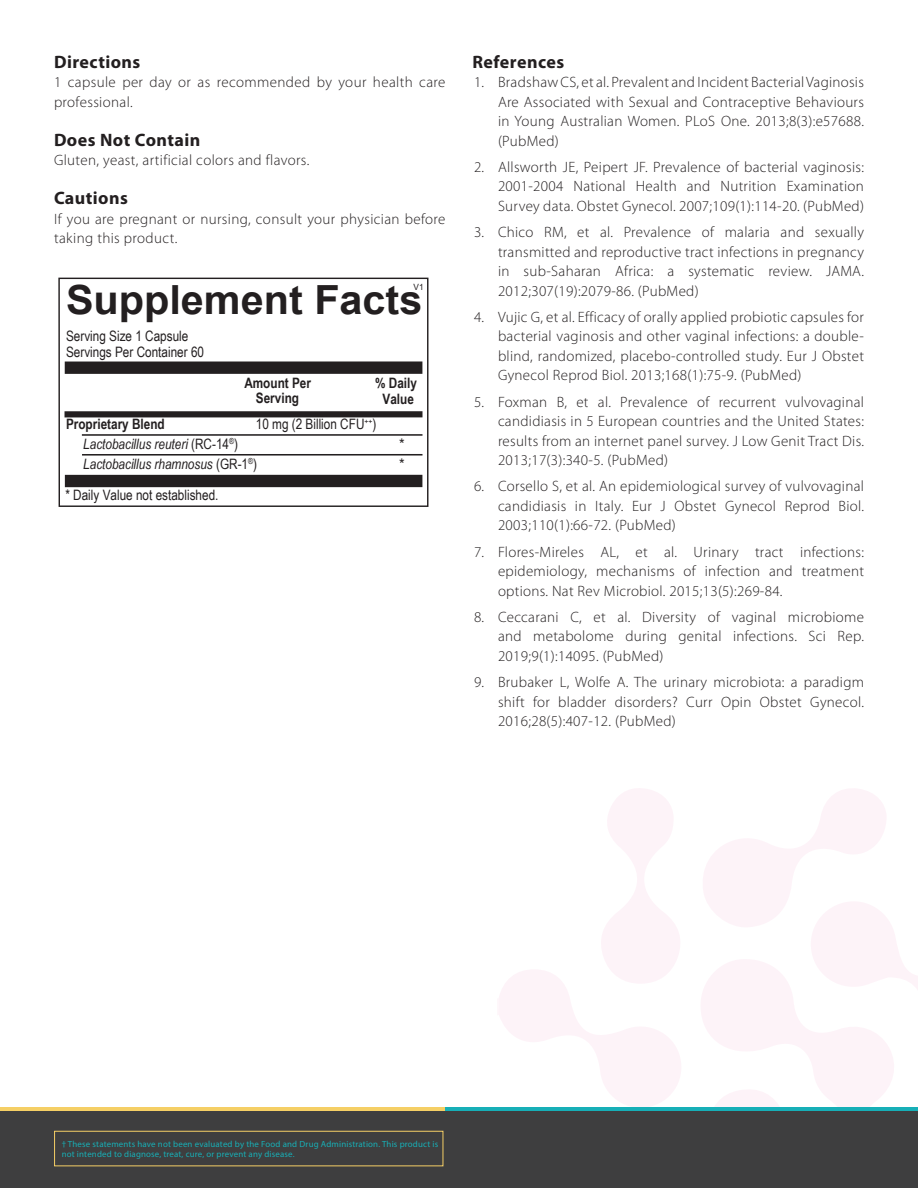
<style>
.page{position:relative;width:918px;height:1188px;background:#fff}
.page>*{position:absolute;margin:0;border:0;box-sizing:border-box;transform-origin:0 0}
.t1{font:700 40.2px "Arial";color:#231f20}
.t2{font:700 18px "Myriad Pro";letter-spacing:.025em;color:#231f20}
.t3{font:300 15px/19.5px "Myriad Pro";letter-spacing:.02em;color:#231f20;text-align:justify}
.t4{font:14.4px "Arial Narrow";color:#231f20}
.t5{font:italic 14.4px/19.6px "Arial Narrow";color:#231f20}
.t6{font:700 14.4px/15.9px "Arial Narrow";color:#231f20;text-align:center}
.t7{font:14.4px "Arial";color:#231f20}
.t8{font:8.85px/10.6px "Myriad Pro";letter-spacing:.02em;color:#18afb6}
.t9{font:8.55px "Arial";color:#231f20;scale:.96 1}
.s1{font-weight:700;font-style:normal}
.s2{font-style:normal}
</style>
<div class="page">
<svg style="left:499px;top:788px;width:419px;height:319px"></svg>
<div style="left:0;top:1107px;width:918px;height:81px;background:#17afb7"></div>
<div style="left:0;top:1107px;width:445px;height:81px;background:#f5cf65"></div>
<div style="left:0;top:1111px;width:918px;height:77px;background:#3e3e3f"></div>
<div style="left:54px;top:1131px;width:389px;height:35px;border:1px solid #f5cf66"></div>
<div style="left:58px;top:278px;width:370px;height:229px;border:1px solid #231f20"></div>
<div style="left:65px;top:361px;width:357px;height:13px;background:#231f20"></div>
<div style="left:65px;top:411px;width:358px;height:6px;background:#231f20"></div>
<div style="left:65px;top:475px;width:357px;height:12px;background:#231f20"></div>
<hr style="left:82px;top:434px;width:341px;height:2px;background:#231f20">
<hr style="left:82px;top:454px;width:341px;height:2px;background:#231f20">
<p class="t2" style="left:54px;top:55px;width:88px">Directions</p>
<p class="t3" style="left:54px;top:73px;width:393px">1 capsule per day or as recommended by your health care professional.</p>
<p class="t2" style="left:54px;top:133px;width:148px">Does Not Contain</p>
<p class="t3" style="left:54px;top:151px;width:257px">Gluten, yeast, artificial colors and flavors.</p>
<p class="t2" style="left:54px;top:191px;width:75px">Cautions</p>
<p class="t3" style="left:54px;top:210px;width:393px">If you are pregnant or nursing, consult your physician before taking this product.</p>
<p class="t9" style="left:414px;top:282px;width:12px">V1</p>
<h1 class="t1" style="left:66px;top:285px;width:358px">Supplement Facts</h1>
<p class="t4" style="left:66px;top:330px;width:124px">Serving Size 1 Capsule</p>
<p class="t4" style="left:66px;top:346px;width:140px">Servings Per Container 60</p>
<p class="t6" style="left:244px;top:376px;width:68px">Amount Per<br>Serving</p>
<p class="t6" style="left:375px;top:376px;width:43px">% Daily<br>Value</p>
<p class="t4" style="left:256px;top:419px;width:122px">10 mg (2 Billion CFU<sup>++</sup>)</p>
<p class="t5" style="left:83px;top:414px;width:156px;text-indent:-17px"><span class="s1">Proprietary Blend<br></span>Lactobacillus reuteri <span class="s2">(RC-14</span><sup>®</sup><span class="s2">)</span></p>
<p class="t4" style="left:65px;top:490px;width:155px">* Daily Value not established.</p>
<p class="t7" style="left:399px;top:435px;width:7px">*</p>
<p class="t5" style="left:83px;top:454px;width:175px">Lactobacillus rhamnosus <span class="s2">(GR-1</span><sup>®</sup><span class="s2">)</span></p>
<p class="t7" style="left:399px;top:455px;width:7px">*</p>
<p class="t2" style="left:472px;top:55px;width:93px">References</p>
<p class="t3" style="left:498px;top:73px;width:368px;text-indent:-24px">1. Bradshaw CS, et al. Prevalent and Incident Bacterial Vaginosis Are Associated with Sexual and Contraceptive Behaviours in Young Australian Women. PLoS One. 2013;8(3):e57688. (PubMed)</p>
<p class="t3" style="left:498px;top:158px;width:368px;text-indent:-24px">2. Allsworth JE, Peipert JF. Prevalence of bacterial vaginosis:<br>2001-2004 National Health and Nutrition Examination Survey data. Obstet Gynecol. 2007;109(1):114-20. (PubMed)</p>
<p class="t3" style="left:498px;top:223px;width:368px;text-indent:-24px">3. Chico RM, et al. Prevalence of malaria and sexually transmitted and reproductive tract infections in pregnancy in sub-Saharan Africa: a systematic review. JAMA.<br>2012;307(19):2079-86. (PubMed)</p>
<p class="t3" style="left:498px;top:308px;width:368px;text-indent:-24px">4. Vujic G, et al. Efficacy of orally applied probiotic capsules for bacterial vaginosis and other vaginal infections: a double&shy;blind, randomized, placebo-controlled study. Eur J Obstet Gynecol Reprod Biol. 2013;168(1):75-9. (PubMed)</p>
<p class="t3" style="left:498px;top:393px;width:368px;text-indent:-24px">5. Foxman B, et al. Prevalence of recurrent vulvovaginal candidiasis in 5 European countries and the United States: results from an internet panel survey. J Low Genit Tract Dis.<br>2013;17(3):340-5. (PubMed)</p>
<p class="t3" style="left:498px;top:478px;width:368px;text-indent:-24px">6. Corsello S, et al. An epidemiological survey of vulvovaginal candidiasis in Italy. Eur J Obstet Gynecol Reprod Biol.<br>2003;110(1):66-72. (PubMed)</p>
<p class="t3" style="left:498px;top:543px;width:368px;text-indent:-24px">7. Flores-Mireles AL, et al. Urinary tract infections: epidemiology, mechanisms of infection and treatment options. Nat Rev Microbiol. 2015;13(5):269-84.</p>
<p class="t3" style="left:498px;top:608px;width:368px;text-indent:-24px">8. Ceccarani C, et al. Diversity of vaginal microbiome and metabolome during genital infections. Sci Rep.<br>2019;9(1):14095. (PubMed)</p>
<p class="t3" style="left:498px;top:673px;width:368px;text-indent:-24px">9. Brubaker L, Wolfe A. The urinary microbiota: a paradigm shift for bladder disorders? Curr Opin Obstet Gynecol.<br>2016;28(5):407-12. (PubMed)</p>
<p class="t8" style="left:62px;top:1139px;width:378px">† These statements have not been evaluated by the Food and Drug Administration. This product is not intended to diagnose, treat, cure, or prevent any disease.</p>
</div>
